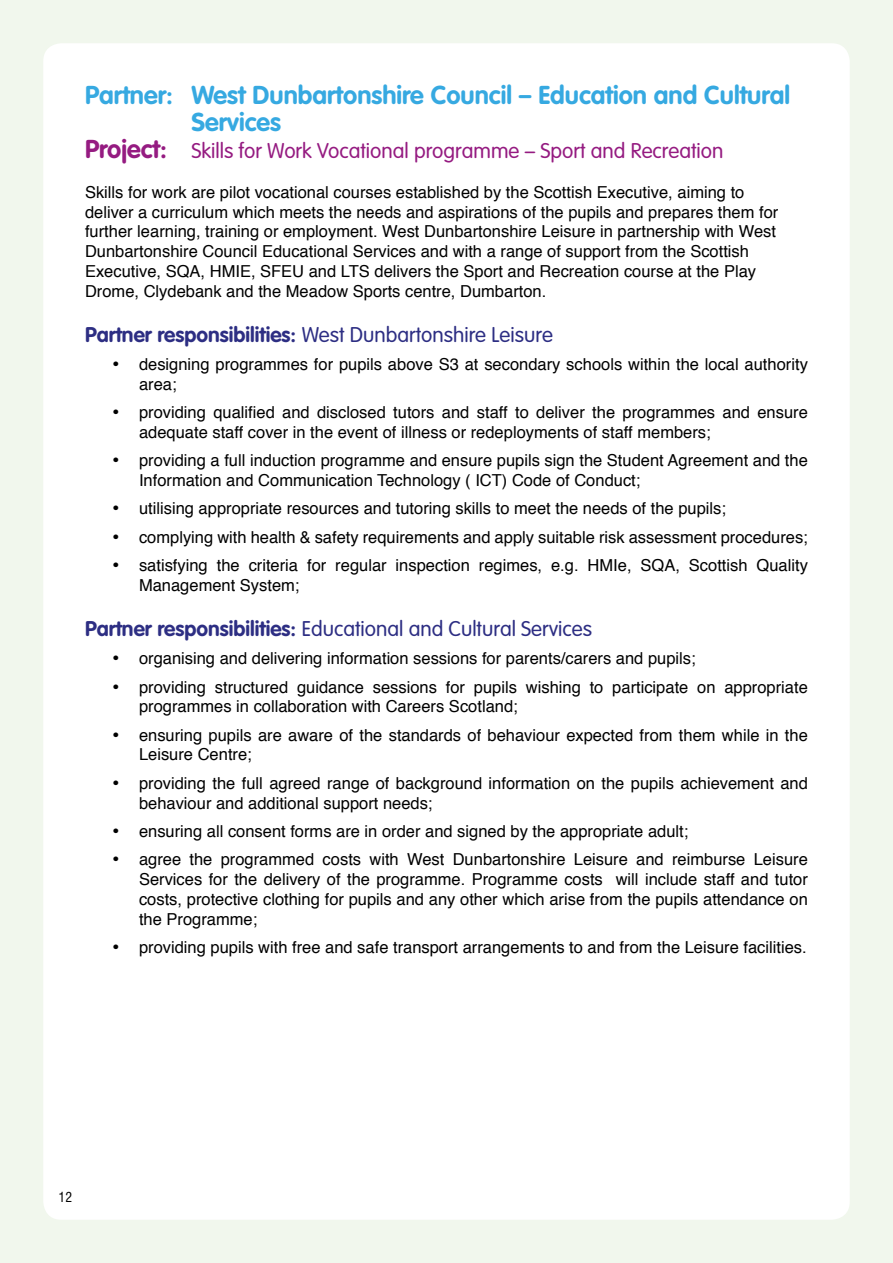
<style>
.page{position:relative;width:893px;height:1263px;background:#f1f7ed}
.page>*{position:absolute;margin:0;border:0;box-sizing:border-box;transform-origin:0 0}
.t1{font:700 25.5px/27px "VAG Rounded";color:#36a9e1}
.t2{font:300 21px "VAG Rounded";color:#2d2e83}
.t3{font:300 21px "VAG Rounded";color:#951b81}
.t4{font:16.5px/19.8px "Helvetica";color:#000}
.t5{font:condensed 13.5px "Swiss 721 BT";color:#000}
.s1{font-weight:700;font-size:25.5px}
.s2{font-weight:700}
</style>
<div class="page">
<div style="left:43px;top:43px;width:807px;height:1177px;background:#fff;border-radius:18px"></div>
<h1 class="t1" style="left:191px;top:83px;width:600px;text-indent:-106px">Partner: West Dunbartonshire Council – Education and Cultural<br>Services</h1>
<p class="t3" style="left:85px;top:139px;width:640px"><span class="s1">Project:</span> Skills for Work Vocational programme – Sport and Recreation</p>
<p class="t4" style="left:85px;top:183px;width:695px">Skills for work are pilot vocational courses established by the Scottish Executive, aiming to deliver a curriculum which meets the needs and aspirations of the pupils and prepares them for further learning, training or employment. West Dunbartonshire Leisure in partnership with West Dunbartonshire Council Educational Services and with a range of support from the Scottish Executive, SQA, HMIE, SFEU and LTS delivers the Sport and Recreation course at the Play Drome, Clydebank and the Meadow Sports centre, Dumbarton.</p>
<p class="t2" style="left:85px;top:322px;width:469px"><span class="s2">Partner responsibilities:</span> West Dunbartonshire Leisure</p>
<p class="t4" style="left:139px;top:355px;width:670px;text-indent:-27px">• designing programmes for pupils above S3 at secondary schools within the local authority area;</p>
<p class="t4" style="left:139px;top:403px;width:670px;text-indent:-27px">• providing qualified and disclosed tutors and staff to deliver the programmes and ensure adequate staff cover in the event of illness or redeployments of staff members;</p>
<p class="t4" style="left:139px;top:451px;width:670px;text-indent:-27px">• providing a full induction programme and ensure pupils sign the Student Agreement and the<br>Information and Communication Technology ( ICT) Code of Conduct;</p>
<p class="t4" style="left:112px;top:499px;width:615px">• utilising appropriate resources and tutoring skills to meet the needs of the pupils;</p>
<p class="t4" style="left:112px;top:528px;width:697px">• complying with health &amp; safety requirements and apply suitable risk assessment procedures;</p>
<p class="t4" style="left:139px;top:556px;width:670px;text-indent:-27px">• satisfying the criteria for regular inspection regimes, e.g. HMIe, SQA, Scottish Quality<br>Management System;</p>
<p class="t2" style="left:85px;top:616px;width:508px"><span class="s2">Partner responsibilities:</span> Educational and Cultural Services</p>
<p class="t4" style="left:112px;top:649px;width:585px">• organising and delivering information sessions for parents/carers and pupils;</p>
<p class="t4" style="left:139px;top:677px;width:670px;text-indent:-27px">• providing structured guidance sessions for pupils wishing to participate on appropriate programmes in collaboration with Careers Scotland;</p>
<p class="t4" style="left:139px;top:725px;width:670px;text-indent:-27px">• ensuring pupils are aware of the standards of behaviour expected from them while in the<br>Leisure Centre;</p>
<p class="t4" style="left:139px;top:773px;width:670px;text-indent:-27px">• providing the full agreed range of background information on the pupils achievement and behaviour and additional support needs;</p>
<p class="t4" style="left:112px;top:822px;width:578px">• ensuring all consent forms are in order and signed by the appropriate adult;</p>
<p class="t4" style="left:139px;top:850px;width:670px;text-align:justify;text-indent:-27px">• agree the programmed costs with West Dunbartonshire Leisure and reimburse Leisure Services for the delivery of the programme. Programme costs will include staff and tutor costs, protective clothing for pupils and any other which arise from the pupils attendance on the Programme;</p>
<p class="t4" style="left:112px;top:938px;width:696px">• providing pupils with free and safe transport arrangements to and from the Leisure facilities.</p>
<p class="t5" style="left:59px;top:1189px;width:15px">12</p>
</div>
